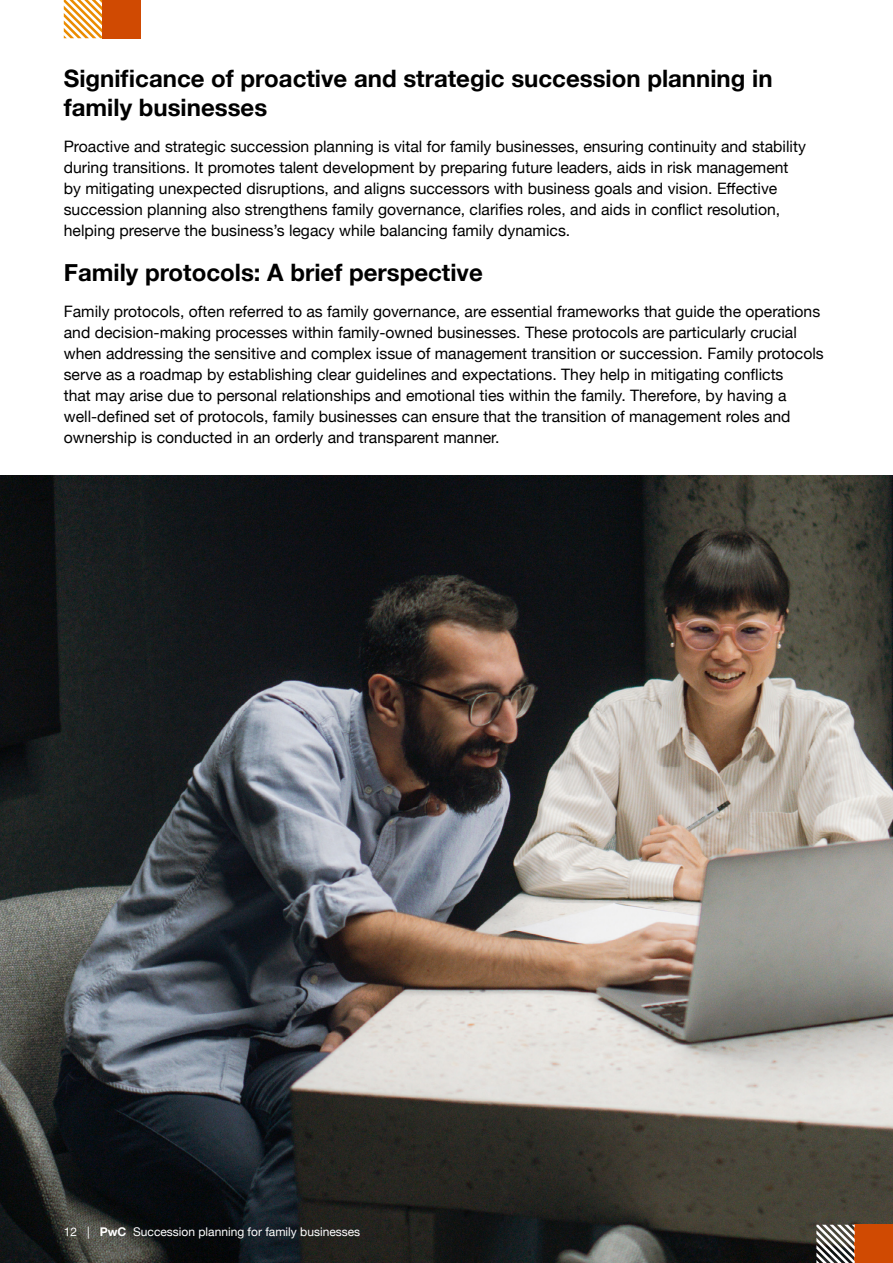
<style>
.page{position:relative;width:893px;height:1263px;background:#fff}
.page>*{position:absolute;margin:0;border:0;box-sizing:border-box;transform-origin:0 0}
.t1{font:700 24px/28.8px "Helvetica Neue";color:#000}
.t2{font:15.75px/21px "Helvetica Neue";color:#000}
.t3{font:12px "Helvetica Neue";color:#fff}
.s1{font-weight:700}
</style>
<div class="page">
<img style="left:0;top:475px;width:893px;height:788px">
<div style="left:102px;top:0;width:38px;height:38px;background:#d04a02"></div>
<svg style="left:64px;top:0;width:38px;height:38px"></svg>
<div style="left:855px;top:1225px;width:38px;height:38px;background:#d04a02"></div>
<svg style="left:816px;top:1225px;width:39px;height:38px"></svg>
<h1 class="t1" style="left:64px;top:65px;width:710px">Significance of proactive and strategic succession planning in family businesses</h1>
<p class="t2" style="left:64px;top:137px;width:744px">Proactive and strategic succession planning is vital for family businesses, ensuring continuity and stability during transitions. It promotes talent development by preparing future leaders, aids in risk management by mitigating unexpected disruptions, and aligns successors with business goals and vision. Effective succession planning also strengthens family governance, clarifies roles, and aids in conflict resolution, helping preserve the business’s legacy while balancing family dynamics.</p>
<h1 class="t1" style="left:64px;top:259px;width:420px">Family protocols: A brief perspective</h1>
<p class="t2" style="left:64px;top:302px;width:761px">Family protocols, often referred to as family governance, are essential frameworks that guide the operations and decision-making processes within family-owned businesses. These protocols are particularly crucial when addressing the sensitive and complex issue of management transition or succession. Family protocols serve as a roadmap by establishing clear guidelines and expectations. They help in mitigating conflicts<br>that may arise due to personal relationships and emotional ties within the family. Therefore, by having a well-defined set of protocols, family businesses can ensure that the transition of management roles and ownership is conducted in an orderly and transparent manner.</p>
<p class="t3" style="left:64px;top:1223px;width:298px">12 | <span class="s1">PwC</span> Succession planning for family businesses</p>
</div>
